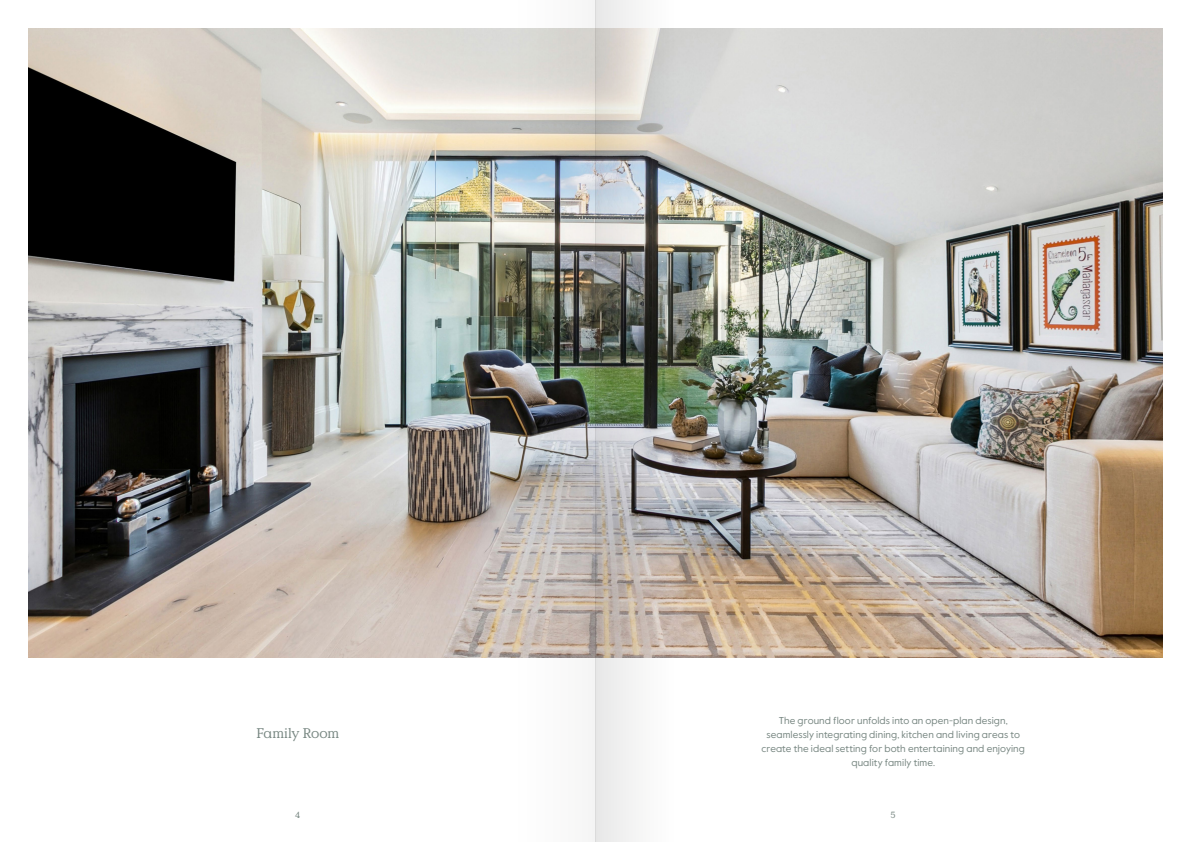
<style>
.page{position:relative;width:1191px;height:842px;background:#fff}
.page>*{position:absolute;margin:0;border:0;box-sizing:border-box;transform-origin:0 0}
.t1{font:14px "Value Serif Trial";letter-spacing:-.01em;color:#788782}
.t2{font:10px/14px "Value Sans Trial";letter-spacing:.01em;color:#788782;text-align:center}
.t3{font:9px "Value Serif Trial";color:#788782}
</style>
<div class="page">
<img style="left:28px;top:28px;width:1134px;height:629px">
<img style="left:595px;top:0;width:78px;height:842px">
<img style="left:517px;top:0;width:78px;height:842px">
<h1 class="t1" style="left:256px;top:727px;width:84px">Family Room</h1>
<p class="t2" style="left:761px;top:714px;width:265px">The ground floor unfolds into an open-plan design, seamlessly integrating dining, kitchen and living areas to create the ideal setting for both entertaining and enjoying quality family time.</p>
<p class="t3" style="left:295px;top:811px;width:7px">4</p>
<p class="t3" style="left:890px;top:811px;width:7px">5</p>
</div>
